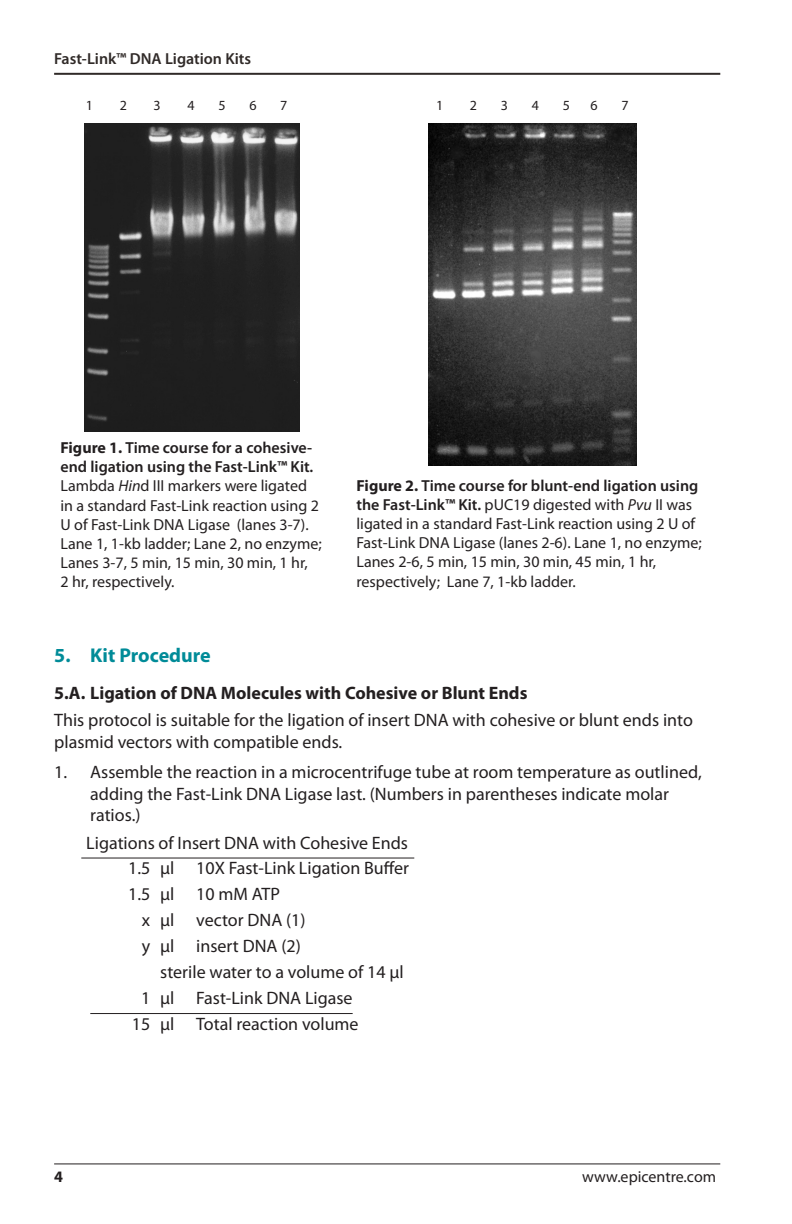
<style>
.page{position:relative;width:792px;height:1224px;background:#fff}
.page>*{position:absolute;margin:0;border:0;box-sizing:border-box;transform-origin:0 0}
._6-Section_headings{font:700 20px "Myriad Pro";color:#008b98}
._13-UL_text_alignmen{font:18px "Myriad Pro";color:#231f20}
._9-Numbered_body_tex{font:18px/21.6px "Myriad Pro";color:#231f20}
._8-Body_text{font:18px/21.6px "Myriad Pro";color:#231f20}
._7-Subhead{font:700 18px "Myriad Pro";color:#231f20}
._13a-UL_underline{font:18px "Myriad Pro";color:#231f20}
._17-Fig_paragraph_ne{font:16px/19.2px "Myriad Pro";color:#231f20}
.t1{font:600 16px "Myriad Pro";color:#302a28}
.t2{font:700 16px "Myriad Pro";color:#231f20}
.Figure_labels{font:14px "Myriad Pro";color:#231f20}
.s1{font-weight:700}
.s2{font-weight:600}
.s3{font-style:italic}
</style>
<div class="page">
<hr style="left:54px;top:1163px;width:666px;height:1px;background:#231f20">
<hr style="left:54px;top:73px;width:666px;height:2px;background:#302a28">
<hr style="left:81px;top:858px;width:333px;height:1px;background:#231f20">
<hr style="left:90px;top:1013px;width:263px;height:1px;background:#231f20">
<img style="left:84px;top:123px;width:215px;height:308px">
<img style="left:428px;top:123px;width:208px;height:342px">
<p class="t1" style="left:54px;top:48px;width:199px">Fast-Link™ DNA Ligation Kits</p>
<p class="Figure_labels" style="left:86px;top:97px;width:9px">1</p>
<p class="Figure_labels" style="left:120px;top:97px;width:9px">2</p>
<p class="Figure_labels" style="left:154px;top:97px;width:9px">3</p>
<p class="Figure_labels" style="left:188px;top:97px;width:9px">4</p>
<p class="Figure_labels" style="left:218px;top:97px;width:9px">5</p>
<p class="Figure_labels" style="left:249px;top:97px;width:9px">6</p>
<p class="Figure_labels" style="left:280px;top:97px;width:9px">7</p>
<p class="Figure_labels" style="left:436px;top:97px;width:9px">1</p>
<p class="Figure_labels" style="left:470px;top:97px;width:9px">2</p>
<p class="Figure_labels" style="left:501px;top:97px;width:9px">3</p>
<p class="Figure_labels" style="left:532px;top:97px;width:9px">4</p>
<p class="Figure_labels" style="left:563px;top:97px;width:9px">5</p>
<p class="Figure_labels" style="left:591px;top:97px;width:9px">6</p>
<p class="Figure_labels" style="left:622px;top:97px;width:9px">7</p>
<p class="_17-Fig_paragraph_ne" style="left:61px;top:438px;width:263px"><span class="s1">Figure 1.</span> <span class="s2">Time course for a cohesive&shy;end ligation using the Fast-Link™ Kit.<br></span>Lambda <span class="s3">Hin</span>d III markers were ligated in a standard Fast-Link reaction using 2<br>U of Fast-Link DNA Ligase (lanes 3-7).<br>Lane 1, 1-kb ladder; Lane 2, no enzyme; Lanes 3-7, 5 min, 15 min, 30 min, 1 hr,<br>2 hr, respectively.</p>
<p class="_17-Fig_paragraph_ne" style="left:357px;top:475px;width:347px"><span class="s1">Figure 2.</span> <span class="s2">Time course for blunt-end ligation using the Fast-Link™ Kit.</span> pUC19 digested with <span class="s3">Pvu</span> II was ligated in a standard Fast-Link reaction using 2 U of Fast-Link DNA Ligase (lanes 2-6). Lane 1, no enzyme; Lanes 2-6, 5 min, 15 min, 30 min, 45 min, 1 hr, respectively; Lane 7, 1-kb ladder.</p>
<p class="_6-Section_headings" style="left:54px;top:642px;width:158px">5. Kit Procedure</p>
<p class="_7-Subhead" style="left:54px;top:681px;width:475px">5.A. Ligation of DNA Molecules with Cohesive or Blunt Ends</p>
<p class="_8-Body_text" style="left:54px;top:709px;width:640px">This protocol is suitable for the ligation of insert DNA with cohesive or blunt ends into plasmid vectors with compatible ends.</p>
<p class="_9-Numbered_body_tex" style="left:90px;top:761px;width:613px;text-indent:-36px">1. Assemble the reaction in a microcentrifuge tube at room temperature as outlined, adding the Fast-Link DNA Ligase last. (Numbers in parentheses indicate molar ratios.)</p>
<p class="_13-UL_text_alignmen" style="left:86px;top:831px;width:323px">Ligations of Insert DNA with Cohesive Ends</p>
<p class="_13-UL_text_alignmen" style="left:128px;top:857px;width:282px">1.5 µl 10X Fast-Link Ligation Buffer</p>
<p class="_13-UL_text_alignmen" style="left:128px;top:883px;width:153px">1.5 µl 10 mM ATP</p>
<p class="_13-UL_text_alignmen" style="left:142px;top:909px;width:165px">x µl vector DNA (1)</p>
<p class="_13-UL_text_alignmen" style="left:142px;top:935px;width:161px">y µl insert DNA (2)</p>
<p class="_13-UL_text_alignmen" style="left:160px;top:961px;width:245px">sterile water to a volume of 14 µl</p>
<p class="_13a-UL_underline" style="left:141px;top:987px;width:213px">1 µl Fast-Link DNA Ligase</p>
<p class="_13-UL_text_alignmen" style="left:132px;top:1013px;width:228px">15 µl Total reaction volume</p>
<p class="t2" style="left:54px;top:1167px;width:10px">4</p>
<p class="_17-Fig_paragraph_ne" style="left:582px;top:1167px;width:135px">www.epicentre.com</p>
</div>
